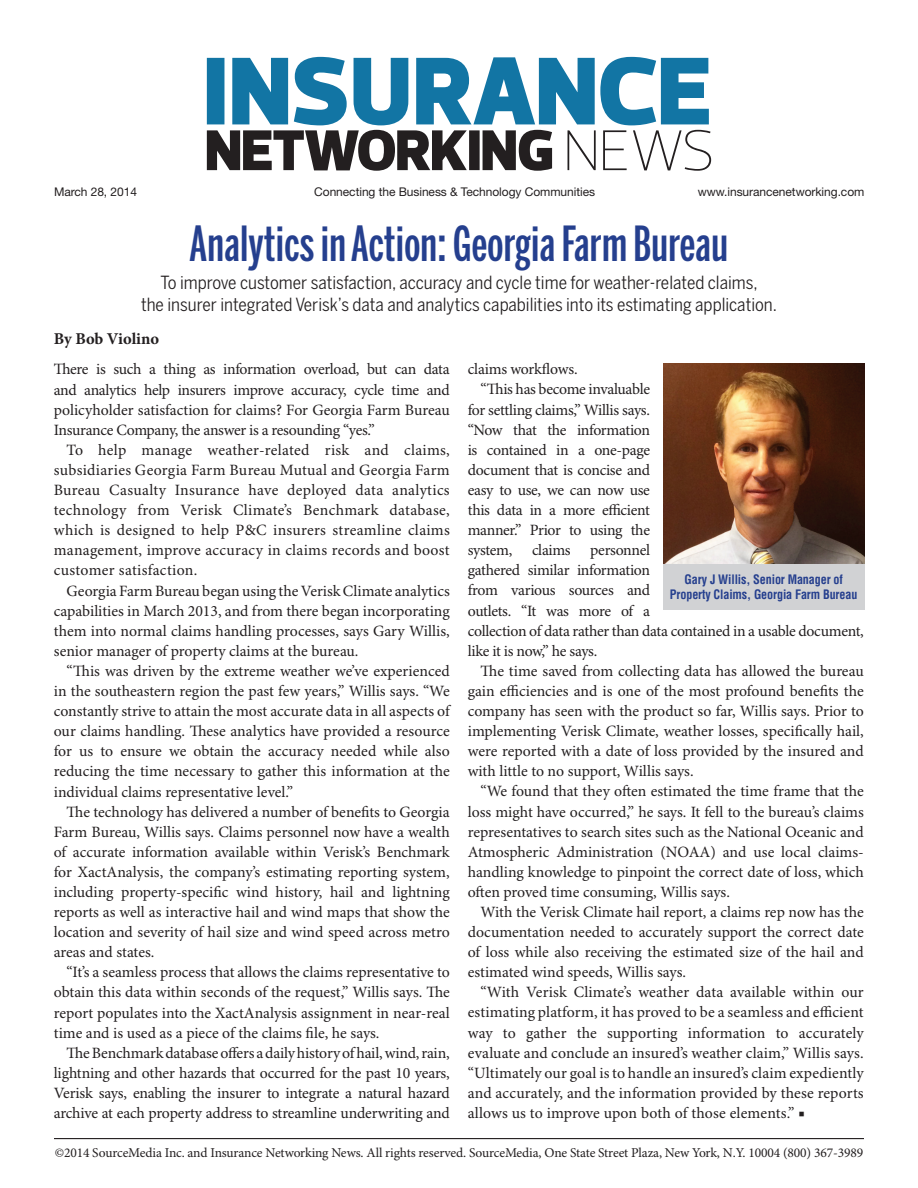
<style>
.page{position:relative;width:918px;height:1188px;background:#fff}
.page>*{position:absolute;margin:0;border:0;box-sizing:border-box;transform-origin:0 0}
.t1{font:500 48px "Benton Sans Extra Comp";letter-spacing:.005em;color:#253f8e}
.t2{font:18px/21.6px "Benton Sans Cond";color:#231f20;text-align:center}
.t3{font:700 16.5px "Minion Pro";color:#231f20}
.t4{font:15.75px/20.1px "Minion Pro";letter-spacing:-.005em;color:#231f20;text-align:justify}
.t5{font:15.75px "Minion Pro";letter-spacing:-.025em;color:#231f20}
.t6{font:13.5px "Minion Pro";letter-spacing:-.01em;color:#231f20}
.t7{font:700 condensed 12.75px/15.3px "Helvetica LT Std";letter-spacing:-.01em;color:#253f8e;text-align:center;scale:.95 1}
.t8{font:12px "Helvetica Neue LT Std";letter-spacing:-.005em;color:#231f20}
</style>
<div class="page">
<svg style="left:207px;top:57px;width:504px;height:114px"></svg>
<img style="left:663px;top:363px;width:202px;height:201px">
<div style="left:663px;top:564px;width:202px;height:45px;background:#d1d2d4"></div>
<hr style="left:54px;top:1138px;width:810px;height:1px;background:#231f20">
<p class="t8" style="left:54px;top:184px;width:85px">March 28, 2014</p>
<p class="t8" style="left:314px;top:184px;width:282px">Connecting the Business &amp; Technology Communities</p>
<p class="t8" style="left:698px;top:184px;width:168px">www.insurancenetworking.com</p>
<h1 class="t1" style="left:190px;top:216px;width:540px">Analytics in Action: Georgia Farm Bureau</h1>
<p class="t2" style="left:141px;top:272px;width:638px">To improve customer satisfaction, accuracy and cycle time for weather-related claims,<br>the insurer integrated Verisk’s data and analytics capabilities into its estimating application.</p>
<p class="t3" style="left:54px;top:329px;width:107px">By Bob Violino</p>
<p class="t4" style="left:54px;top:360px;width:398px">There is such a thing as information overload, but can data and analytics help insurers improve accuracy, cycle time and policyholder satisfaction for claims? For Georgia Farm Bureau Insurance Company, the answer is a resounding “yes.”</p>
<p class="t4" style="left:54px;top:440px;width:398px;text-indent:13px">To help manage weather-related risk and claims, subsidiaries Georgia Farm Bureau Mutual and Georgia Farm Bureau Casualty Insurance have deployed data analytics technology from Verisk Climate’s Benchmark database, which is designed to help P&amp;C insurers streamline claims management, improve accuracy in claims records and boost customer satisfaction.</p>
<p class="t4" style="left:54px;top:581px;width:398px;text-indent:13px">Georgia Farm Bureau began using the Verisk Climate analytics capabilities in March 2013, and from there began incorporating them into normal claims handling processes, says Gary Willis, senior manager of property claims at the bureau.</p>
<p class="t4" style="left:54px;top:662px;width:398px;text-indent:13px">“This was driven by the extreme weather we’ve experienced in the southeastern region the past few years,” Willis says. “We constantly strive to attain the most accurate data in all aspects of our claims handling. These analytics have provided a resource for us to ensure we obtain the accuracy needed while also reducing the time necessary to gather this information at the individual claims representative level.”</p>
<p class="t4" style="left:54px;top:802px;width:398px;text-indent:13px">The technology has delivered a number of benefits to Georgia Farm Bureau, Willis says. Claims personnel now have a wealth of accurate information available within Verisk’s Benchmark for XactAnalysis, the company’s estimating reporting system, including property-specific wind history, hail and lightning reports as well as interactive hail and wind maps that show the location and severity of hail size and wind speed across metro areas and states.</p>
<p class="t4" style="left:54px;top:963px;width:398px;text-indent:13px">“It’s a seamless process that allows the claims representative to obtain this data within seconds of the request,” Willis says. The report populates into the XactAnalysis assignment in near-real time and is used as a piece of the claims file, he says.</p>
<p class="t4" style="left:54px;top:1043px;width:398px;text-indent:13px">The Benchmark database offers a daily history of hail, wind, rain, lightning and other hazards that occurred for the past 10 years, Verisk says, enabling the insurer to integrate a natural hazard archive at each property address to streamline underwriting and</p>
<p class="t4" style="left:468px;top:360px;width:111px">claims workflows.</p>
<p class="t5" style="left:481px;top:380px;width:171px">“This has become invaluable</p>
<p class="t4" style="left:468px;top:400px;width:184px">for settling claims,” Willis says.</p>
<p class="t5" style="left:468px;top:420px;width:184px">“Now that the information</p>
<p class="t5" style="left:468px;top:440px;width:184px">is contained in a one-page</p>
<p class="t5" style="left:468px;top:460px;width:184px">document that is concise and</p>
<p class="t5" style="left:468px;top:481px;width:184px">easy to use, we can now use</p>
<p class="t4" style="left:468px;top:501px;width:184px">this data in a more efficient</p>
<p class="t5" style="left:468px;top:521px;width:184px">manner.” Prior to using the</p>
<p class="t5" style="left:468px;top:541px;width:184px">system, claims personnel</p>
<p class="t4" style="left:468px;top:561px;width:184px">gathered similar information</p>
<p class="t5" style="left:468px;top:581px;width:184px">from various sources and</p>
<p class="t5" style="left:468px;top:601px;width:184px">outlets. “It was more of a</p>
<p class="t4" style="left:468px;top:621px;width:398px">collection of data rather than data contained in a usable document,</p>
<p class="t5" style="left:468px;top:641px;width:131px">like it is now,” he says.</p>
<p class="t4" style="left:481px;top:661px;width:385px">The time saved from collecting data has allowed the bureau</p>
<p class="t4" style="left:468px;top:681px;width:398px">gain efficiencies and is one of the most profound benefits the</p>
<p class="t4" style="left:468px;top:702px;width:398px">company has seen with the product so far, Willis says. Prior to</p>
<p class="t4" style="left:468px;top:722px;width:397px">implementing Verisk Climate, weather losses, specifically hail,</p>
<p class="t4" style="left:468px;top:742px;width:397px">were reported with a date of loss provided by the insured and</p>
<p class="t4" style="left:468px;top:762px;width:227px">with little to no support, Willis says.</p>
<p class="t4" style="left:481px;top:782px;width:385px">“We found that they often estimated the time frame that the</p>
<p class="t4" style="left:468px;top:802px;width:398px">loss might have occurred,” he says. It fell to the bureau’s claims</p>
<p class="t4" style="left:468px;top:822px;width:397px">representatives to search sites such as the National Oceanic and</p>
<p class="t4" style="left:468px;top:842px;width:398px">Atmospheric Administration (NOAA) and use local claims-</p>
<p class="t4" style="left:468px;top:862px;width:397px">handling knowledge to pinpoint the correct date of loss, which</p>
<p class="t4" style="left:468px;top:882px;width:264px">often proved time consuming, Willis says.</p>
<p class="t4" style="left:481px;top:903px;width:385px">With the Verisk Climate hail report, a claims rep now has the</p>
<p class="t4" style="left:468px;top:923px;width:398px">documentation needed to accurately support the correct date</p>
<p class="t4" style="left:468px;top:943px;width:397px">of loss while also receiving the estimated size of the hail and</p>
<p class="t4" style="left:468px;top:963px;width:220px">estimated wind speeds, Willis says.</p>
<p class="t4" style="left:481px;top:983px;width:385px">“With Verisk Climate’s weather data available within our</p>
<p class="t4" style="left:468px;top:1003px;width:397px">estimating platform, it has proved to be a seamless and efficient</p>
<p class="t4" style="left:468px;top:1023px;width:398px">way to gather the supporting information to accurately</p>
<p class="t4" style="left:468px;top:1043px;width:398px">evaluate and conclude an insured’s weather claim,” Willis says.</p>
<p class="t4" style="left:468px;top:1063px;width:398px">“Ultimately our goal is to handle an insured’s claim expediently</p>
<p class="t4" style="left:468px;top:1083px;width:397px">and accurately, and the information provided by these reports</p>
<p class="t4" style="left:468px;top:1104px;width:339px">allows us to improve upon both of those elements.” ■</p>
<p class="t7" style="left:670px;top:571px;width:199px">Gary J Willis, Senior Manager of<br>Property Claims, Georgia Farm Bureau</p>
<p class="t6" style="left:55px;top:1144px;width:810px">©2014 SourceMedia Inc. and Insurance Networking News. All rights reserved. SourceMedia, One State Street Plaza, New York, N.Y. 10004 (800) 367-3989</p>
</div>
